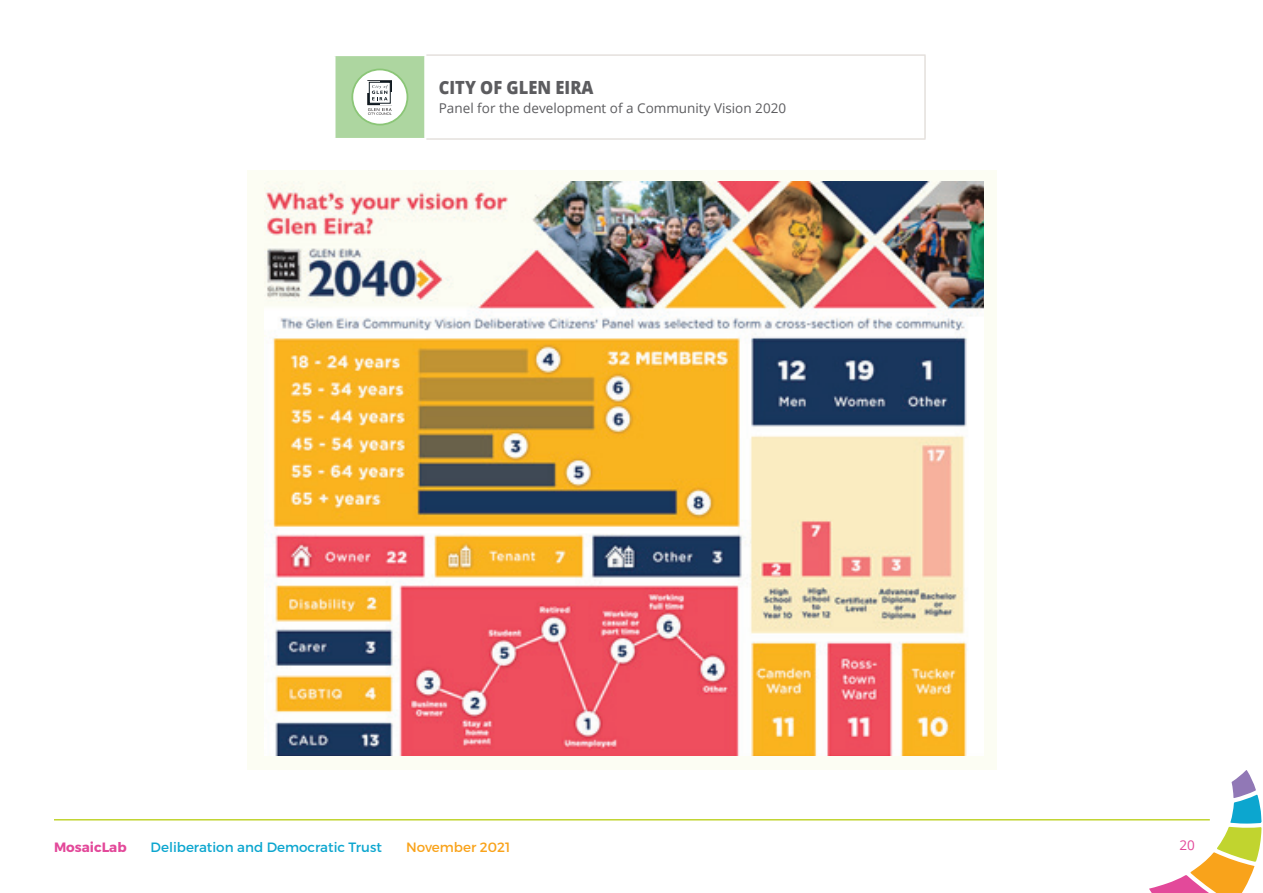
<style>
.page{position:relative;width:1263px;height:893px;background:#fff}
.page>*{position:absolute;margin:0;border:0;box-sizing:border-box;transform-origin:0 0}
.t1{font:800 18.15px "Open Sans";color:#5c5c5f;scale:.91 1}
.t2{font:13.5px "Open Sans";color:#5c5c5f}
.t3{font:13.5px "Montserrat";color:#0ca6cf}
.t4{font:13.5px "Montserrat";color:#f9a31b}
.t5{font:700 13.5px "Montserrat";color:#e3499a}
.t6{font:13.5px "Open Sans";color:#e3499a}
</style>
<div class="page">
<svg style="left:1149px;top:770px;width:112px;height:123px"></svg>
<hr style="left:54px;top:819px;width:1156px;height:1px;background:#c1d42f">
<div style="left:334px;top:55px;width:91px;height:84px;background:#add6a0"></div>
<hr style="left:333px;top:54px;width:93px;height:2px;background:#fff">
<hr style="left:333px;top:56px;width:2px;height:82px;background:#fff">
<hr style="left:424px;top:56px;width:2px;height:82px;background:#fff">
<hr style="left:333px;top:138px;width:93px;height:2px;background:#fff">
<hr style="left:426px;top:55px;width:499px;height:1px;background:#d9d3ce">
<hr style="left:426px;top:138px;width:499px;height:2px;background:#d9d3ce">
<hr style="left:924px;top:56px;width:1px;height:82px;background:#d9d3ce">
<div style="left:352px;top:69px;width:55px;height:56px;background:#fff;border-radius:50%"></div>
<div style="left:351px;top:69px;width:57px;height:57px;border:2px solid #8bc677;border-radius:50%"></div>
<div style="left:368px;top:81px;width:24px;height:24px;border:1px solid #101a21"></div>
<div style="left:380px;top:92px;width:12px;height:13px;background:#464d53"></div>
<div style="left:368px;top:81px;width:12px;height:11px;background:#cbcdce"></div>
<svg style="left:369px;top:82px;width:21px;height:21px"></svg>
<svg style="left:372px;top:85px;width:16px;height:15px"></svg>
<svg style="left:368px;top:108px;width:24px;height:7px"></svg>
<div style="left:248px;top:170px;width:749px;height:600px;background:#fcfdf3"></div>
<img style="left:265px;top:181px;width:719px;height:574px">
<h1 class="t1" style="left:439px;top:73px;width:158px">CITY OF GLEN EIRA</h1>
<p class="t2" style="left:439px;top:99px;width:349px">Panel for the development of a Community Vision 2020</p>
<p class="t5" style="left:54px;top:839px;width:74px">MosaicLab</p>
<p class="t3" style="left:151px;top:839px;width:233px">Deliberation and Democratic Trust</p>
<p class="t4" style="left:406px;top:839px;width:106px">November 2021</p>
<p class="t6" style="left:1179px;top:835px;width:17px">20</p>
</div>
